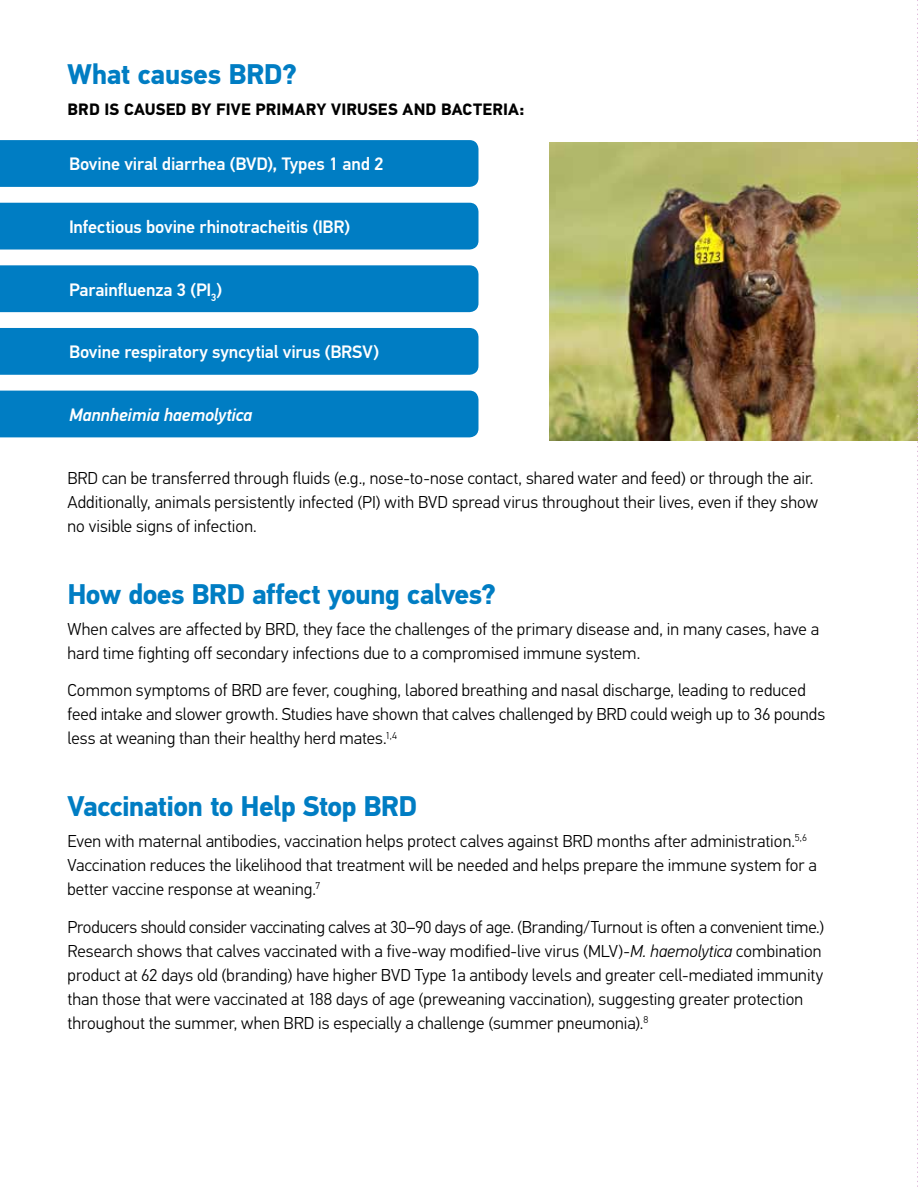
<style>
.page{position:relative;width:918px;height:1188px;background:#fff}
.page>*{position:absolute;margin:0;border:0;box-sizing:border-box;transform-origin:0 0}
.t1{font:700 28.5px "PF Din Text Pro";letter-spacing:-.025em;color:#007dc3}
.t2{font:500 18px "PF Din Text Pro";letter-spacing:-.01em;color:#fff}
.t3{font:italic 500 18px "PF Din Text Pro";letter-spacing:-.015em;color:#fff}
.t4{font:300 17.25px/24px "PF Din Text Pro";color:#000}
.t5{font:700 16.5px "PF Din Text Pro";letter-spacing:.01em;color:#000}
.s1{font-style:italic}
</style>
<div class="page">
<div style="left:0;top:140px;width:478px;height:47px;background:#007dc3"></div>
<div style="left:0;top:203px;width:478px;height:47px;background:#007dc3"></div>
<div style="left:0;top:265px;width:478px;height:47px;background:#007dc3"></div>
<div style="left:0;top:328px;width:478px;height:47px;background:#007dc3"></div>
<div style="left:0;top:391px;width:478px;height:46px;background:#007dc3"></div>
<img style="left:549px;top:142px;width:368px;height:299px">
<svg style="left:917px;top:0;width:1px;height:1187px"></svg>
<h1 class="t1" style="left:68px;top:57px;width:231px">What causes BRD?</h1>
<p class="t5" style="left:68px;top:99px;width:458px">BRD IS CAUSED BY FIVE PRIMARY VIRUSES AND BACTERIA:</p>
<p class="t2" style="left:69px;top:153px;width:316px">Bovine viral diarrhea (BVD), Types 1 and 2</p>
<p class="t2" style="left:69px;top:216px;width:283px">Infectious bovine rhinotracheitis (IBR)</p>
<p class="t2" style="left:69px;top:279px;width:155px">Parainfluenza 3 (PI<sub>3</sub>)</p>
<p class="t2" style="left:69px;top:341px;width:312px">Bovine respiratory syncytial virus (BRSV)</p>
<p class="t3" style="left:69px;top:404px;width:185px">Mannheimia haemolytica</p>
<p class="t4" style="left:68px;top:467px;width:752px">BRD can be transferred through fluids (e.g., nose-to-nose contact, shared water and feed) or through the air.<br>Additionally, animals persistently infected (PI) with BVD spread virus throughout their lives, even if they show no visible signs of infection.</p>
<h1 class="t1" style="left:68px;top:577px;width:430px">How does BRD affect young calves?</h1>
<p class="t4" style="left:68px;top:617px;width:753px">When calves are affected by BRD, they face the challenges of the primary disease and, in many cases, have a hard time fighting off secondary infections due to a compromised immune system.</p>
<p class="t4" style="left:68px;top:679px;width:759px">Common symptoms of BRD are fever, coughing, labored breathing and nasal discharge, leading to reduced feed intake and slower growth. Studies have shown that calves challenged by BRD could weigh up to 36 pounds less at weaning than their healthy herd mates.<sup>1,4</sup></p>
<h1 class="t1" style="left:68px;top:789px;width:351px">Vaccination to Help Stop BRD</h1>
<p class="t4" style="left:67px;top:830px;width:751px">Even with maternal antibodies, vaccination helps protect calves against BRD months after administration.<sup>5,6<br></sup>Vaccination reduces the likelihood that treatment will be needed and helps prepare the immune system for a better vaccine response at weaning.<sup>7</sup></p>
<p class="t4" style="left:68px;top:915px;width:758px">Producers should consider vaccinating calves at 30–90 days of age. (Branding/Turnout is often a convenient time.)<br>Research shows that calves vaccinated with a five-way modified-live virus (MLV)-<span class="s1">M. haemolytica</span> combination product at 62 days old (branding) have higher BVD Type 1a antibody levels and greater cell-mediated immunity than those that were vaccinated at 188 days of age (preweaning vaccination), suggesting greater protection throughout the summer, when BRD is especially a challenge (summer pneumonia).<sup>8</sup></p>
</div>
